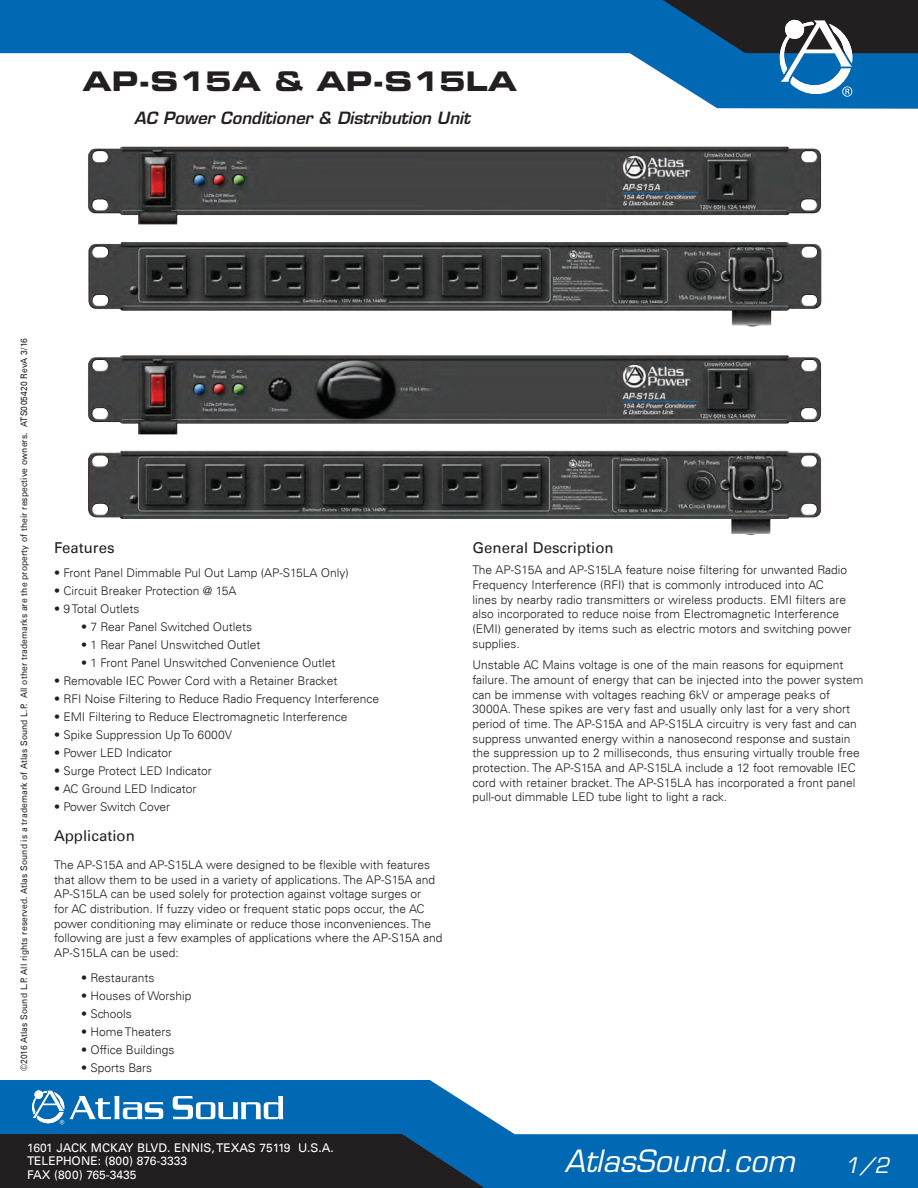
<style>
.page{position:relative;width:918px;height:1188px;background:#fff}
.page>*{position:absolute;margin:0;border:0;box-sizing:border-box;transform-origin:0 0}
.t1{font:italic 30px "Eurostile LT Std";color:#fff}
.t2{font:27px "Eurostile LT Std Bold Ex 2";color:#231f20}
.t3{font:italic 21px "Eurostile LT Std";color:#fff}
.t4{font:italic 600 16.5px "Eurostile LT Std";color:#231f20}
.t5{font:15px "Univers LT";color:#231f20}
.t6{font:300 12px/14.7px "Univers LT";color:#231f20}
.t7{font:12px/13.5px "Univers LT";color:#fff}
.t8{font:300 12px "Univers LT";letter-spacing:-.02em;color:#231f20}
.t9{font:9px "Univers LT";letter-spacing:.015em;color:#231f20;scale:.94 1}
</style>
<div class="page">
<svg style="left:0;top:0;width:918px;height:109px"></svg>
<svg style="left:642px;top:0;width:276px;height:97px;background:#2d5f84"></svg>
<svg style="left:0;top:1080px;width:918px;height:108px;fill:#0168b3"></svg>
<svg style="left:0;top:1134px;width:505px;height:54px;background:#1e2732"></svg>
<svg style="left:32px;top:1090px;width:131px;height:34px"></svg>
<svg style="left:173px;top:1096px;width:110px;height:23px"></svg>
<img style="left:88px;top:147px;width:734px;height:180px">
<img style="left:88px;top:355px;width:733px;height:180px">
<h2 class="t2" style="left:83px;top:62px;width:436px">AP-S15A &amp; AP-S15LA</h2>
<h3 class="t4" style="left:134px;top:108px;width:337px">AC Power Conditioner &amp; Distribution Unit</h3>
<p class="t9" style="left:18px;top:1071px;width:781px;rotate:-90deg">©2016 Atlas Sound L.P. All rights reserved. Atlas Sound is a trademark of Atlas Sound L.P. All other trademarks are the property of their respective owners. ATS005420 RevA 3/16</p>
<p class="t5" style="left:54px;top:539px;width:62px">Features</p>
<p class="t6" style="left:54px;top:566px;width:296px">• Front Panel Dimmable Pul Out Lamp (AP-S15LA Only)</p>
<p class="t6" style="left:54px;top:584px;width:184px">• Circuit Breaker Protection @ 15A</p>
<p class="t6" style="left:54px;top:602px;width:87px">• 9 Total Outlets</p>
<p class="t6" style="left:81px;top:620px;width:173px">• 7 Rear Panel Switched Outlets</p>
<p class="t6" style="left:81px;top:638px;width:181px">• 1 Rear Panel Unswitched Outlet</p>
<p class="t6" style="left:81px;top:656px;width:256px">• 1 Front Panel Unswitched Convenience Outlet</p>
<p class="t6" style="left:54px;top:674px;width:285px">• Removable IEC Power Cord with a Retainer Bracket</p>
<p class="t6" style="left:54px;top:692px;width:327px">• RFI Noise Filtering to Reduce Radio Frequency Interference</p>
<p class="t6" style="left:54px;top:710px;width:295px">• EMI Filtering to Reduce Electromagnetic Interference</p>
<p class="t6" style="left:54px;top:728px;width:180px">• Spike Suppression Up To 6000V</p>
<p class="t6" style="left:54px;top:746px;width:120px">• Power LED Indicator</p>
<p class="t6" style="left:54px;top:764px;width:159px">• Surge Protect LED Indicator</p>
<p class="t6" style="left:54px;top:782px;width:144px">• AC Ground LED Indicator</p>
<p class="t8" style="left:54px;top:800px;width:118px">• Power Switch Cover</p>
<p class="t5" style="left:54px;top:827px;width:82px">Application</p>
<p class="t6" style="left:54px;top:857px;width:390px">The AP-S15A and AP-S15LA were designed to be flexible with features that allow them to be used in a variety of applications. The AP-S15A and AP-S15LA can be used solely for protection against voltage surges or<br>for AC distribution. If fuzzy video or frequent static pops occur, the AC power conditioning may eliminate or reduce those inconveniences. The following are just a few examples of applications where the AP-S15A and AP-S15LA can be used:</p>
<p class="t6" style="left:81px;top:970px;width:75px">• Restaurants</p>
<p class="t6" style="left:81px;top:988px;width:112px">• Houses of Worship</p>
<p class="t6" style="left:81px;top:1006px;width:52px">• Schools</p>
<p class="t6" style="left:81px;top:1024px;width:92px">• Home Theaters</p>
<p class="t6" style="left:81px;top:1042px;width:95px">• Office Buildings</p>
<p class="t6" style="left:81px;top:1060px;width:73px">• Sports Bars</p>
<p class="t5" style="left:472px;top:539px;width:143px">General Description</p>
<p class="t6" style="left:472px;top:563px;width:380px">The AP-S15A and AP-S15LA feature noise filtering for unwanted Radio Frequency Interference (RFI) that is commonly introduced into AC lines by nearby radio transmitters or wireless products. EMI filters are also incorporated to reduce noise from Electromagnetic Interference (EMI) generated by items such as electric motors and switching power supplies.</p>
<p class="t6" style="left:472px;top:658px;width:392px">Unstable AC Mains voltage is one of the main reasons for equipment failure. The amount of energy that can be injected into the power system can be immense with voltages reaching 6kV or amperage peaks of 3000A. These spikes are very fast and usually only last for a very short period of time. The AP-S15A and AP-S15LA circuitry is very fast and can suppress unwanted energy within a nanosecond response and sustain the suppression up to 2 milliseconds, thus ensuring virtually trouble free protection. The AP-S15A and AP-S15LA include a 12 foot removable IEC cord with retainer bracket. The AP-S15LA has incorporated a front panel pull-out dimmable LED tube light to light a rack.</p>
<p class="t7" style="left:27px;top:1141px;width:308px">1601 JACK MCKAY BLVD. ENNIS, TEXAS 75119 U.S.A.<br>TELEPHONE: (800) 876-3333<br>FAX (800) 765-3435</p>
<h1 class="t1" style="left:564px;top:1143px;width:232px">AtlasSound.com</h1>
<h3 class="t3" style="left:845px;top:1153px;width:46px">1/2</h3>
</div>
